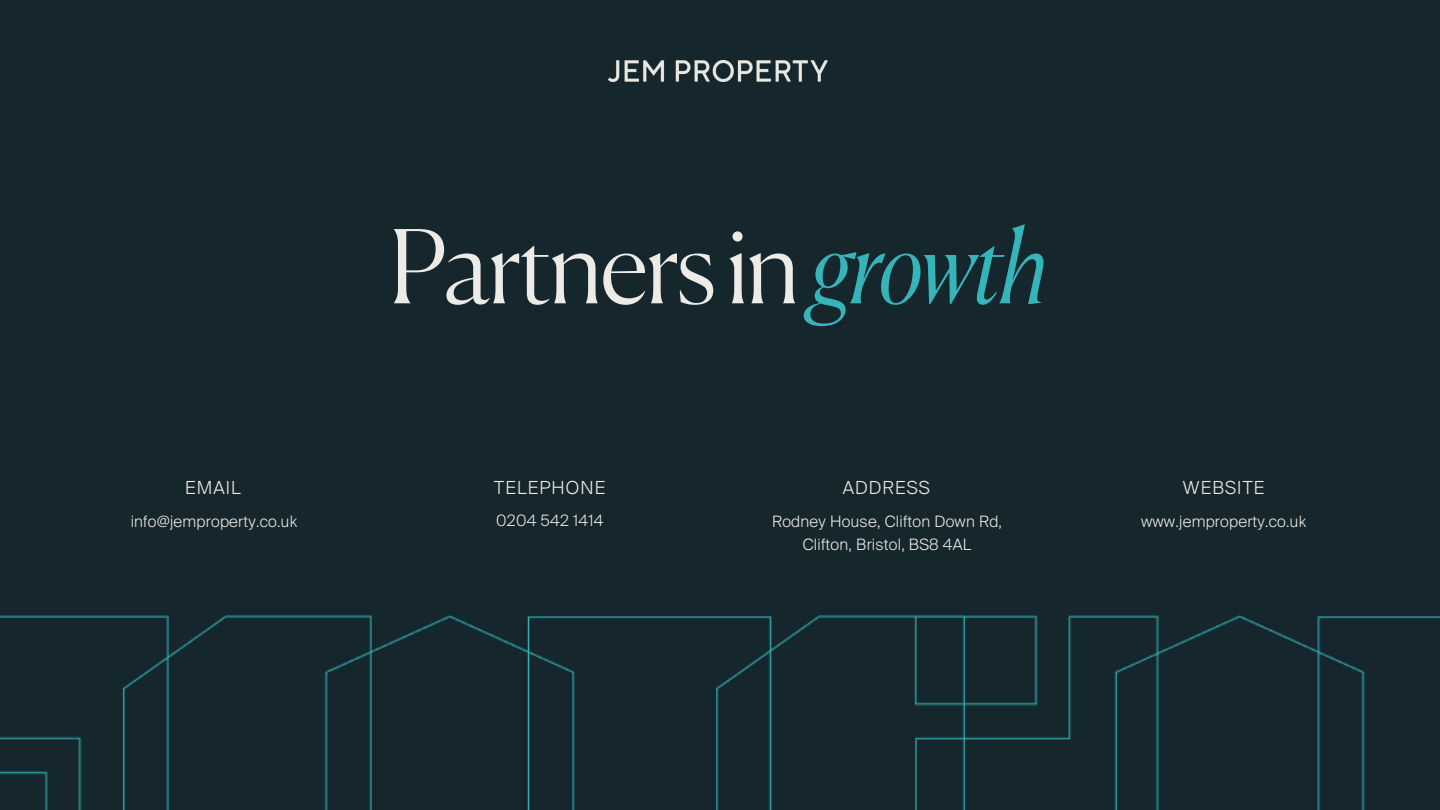
<style>
.page{position:relative;width:1440px;height:810px;background:#15262d}
.page>*{position:absolute;margin:0;border:0;box-sizing:border-box;transform-origin:0 0}
.t1{font:300 101.5px "Canela";letter-spacing:-.025em;color:#ecebe5}
.t2{font:300 18px "Suisse Intl";letter-spacing:.06em;color:#ecebe5}
.t3{font:300 15.7px "Suisse Intl";letter-spacing:.015em;color:#ecebe5}
.s1{font-style:italic;color:#35b5b9}
</style>
<div class="page">
<img style="left:0;top:615px;width:1440px;height:195px">
<img style="left:609px;top:61px;width:219px;height:20px">
<p class="t1" style="left:389px;top:225px;width:660px">Partnersin<span class="s1">growth</span></p>
<h1 class="t2" style="left:185px;top:480px;width:57px">EMAIL</h1>
<h2 class="t2" style="left:494px;top:480px;width:112px">TELEPHONE</h2>
<p class="t2" style="left:843px;top:480px;width:88px">ADDRESS</p>
<h2 class="t2" style="left:1183px;top:480px;width:83px">WEBSITE</h2>
<p class="t3" style="left:131px;top:515px;width:168px">info@jemproperty.co.uk</p>
<h2 class="t3" style="left:496px;top:514px;width:109px">0204 542 1414</h2>
<p class="t3" style="left:772px;top:515px;width:232px">Rodney House, Clifton Down Rd,</p>
<p class="t3" style="left:803px;top:538px;width:170px">Clifton, Bristol, BS8 4AL</p>
<h2 class="t3" style="left:1141px;top:515px;width:167px">www.jemproperty.co.uk</h2>
</div>
